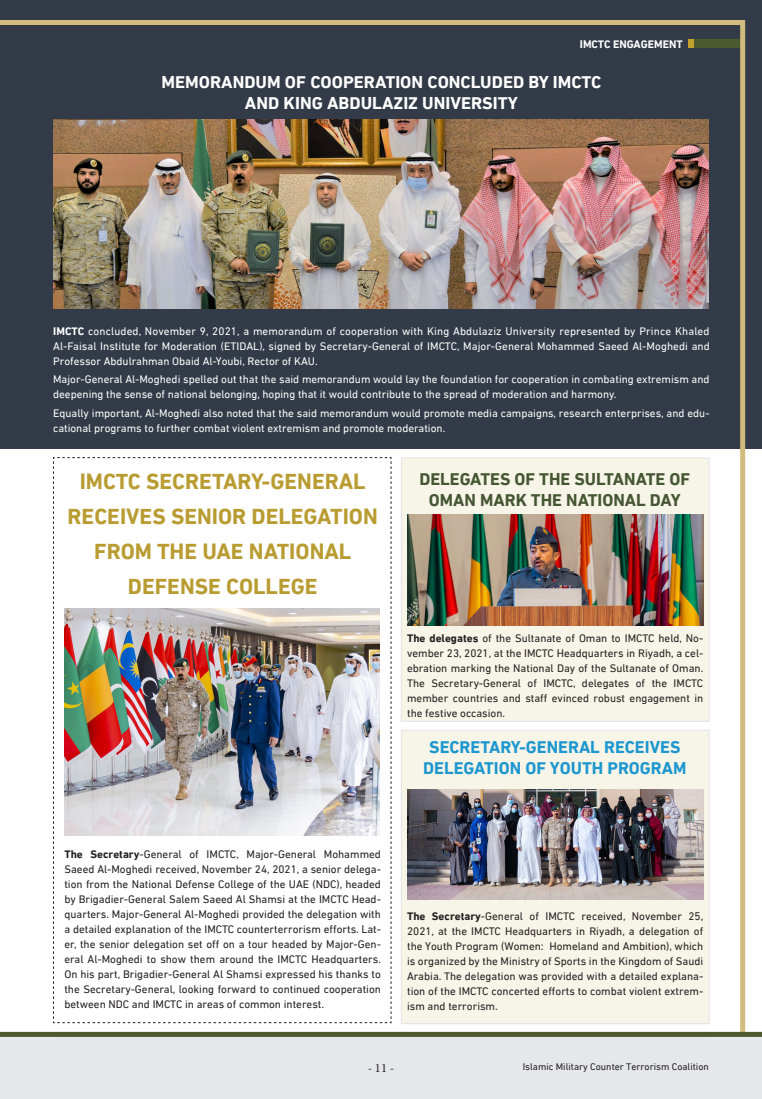
<style>
.page{position:relative;width:762px;height:1099px;background:#fff}
.page>*{position:absolute;margin:0;border:0;box-sizing:border-box;transform-origin:0 0}
.t1{font:700 22.5px/35px "DIN Next LT Arabic";color:#b99c31;text-align:center}
.t2{font:700 17.5px/21px "DIN Next LT Arabic";color:#fff;text-align:center}
.t3{font:700 17.5px/21px "DIN Next LT Arabic";color:#1c97cf;text-align:center}
.t4{font:700 17.5px/21px "DIN Next LT Arabic";color:#445632;text-align:center}
.t5{font:12.5px "Minion Pro";color:#231f20}
.BodyEn{font:11.25px/15px "DIN Next LT Arabic";color:#231f20;text-align:justify}
.BodyFr{font:11.25px/15px "DIN Next LTW23";color:#fff}
.SectionTitle{font:700 11.25px "DIN Next LT Arabic";color:#fff}
.t6{font:9.88px "DIN Next LT Arabic";color:#231f20}
.s1{font-weight:700}
</style>
<div class="page">
<div style="left:0;top:0;width:762px;height:448px;background:#323b47"></div>
<img style="left:0;top:20px;width:745px;height:1011px">
<div style="left:0;top:1035px;width:762px;height:63px;background:#e6e7e9"></div>
<div style="left:0;top:1031px;width:762px;height:5px;background:#4d5a30"></div>
<img style="left:53px;top:120px;width:656px;height:188px">
<p class="SectionTitle" style="left:580px;top:37px;width:104px">IMCTC ENGAGEMENT</p>
<p class="t2" style="left:161px;top:72px;width:441px">MEMORANDUM OF COOPERATION CONCLUDED BY IMCTC<br>AND KING ABDULAZIZ UNIVERSITY</p>
<p class="BodyFr" style="left:53px;top:323px;width:658px;text-align:justify"><span class="s1">IMCTC</span> concluded, November 9, 2021, a memorandum of cooperation with King Abdulaziz University represented by Prince Khaled Al-Faisal Institute for Moderation (ETIDAL), signed by Secretary-General of IMCTC, Major-General Mohammed Saeed Al-Moghedi and Professor Abdulrahman Obaid Al-Youbi, Rector of KAU.</p>
<p class="BodyFr" style="left:53px;top:372px;width:658px">Major-General Al-Moghedi spelled out that the said memorandum would lay the foundation for cooperation in combating extremism and deepening the sense of national belonging, hoping that it would contribute to the spread of moderation and harmony.</p>
<p class="BodyFr" style="left:53px;top:405px;width:658px">Equally important, Al-Moghedi also noted that the said memorandum would promote media campaigns, research enterprises, and edu&shy;cational programs to further combat violent extremism and promote moderation.</p>
<p class="t1" style="left:68px;top:464px;width:312px">IMCTC SECRETARY-GENERAL<br>RECEIVES SENIOR DELEGATION<br>FROM THE UAE NATIONAL<br>DEFENSE COLLEGE</p>
<p class="t4" style="left:419px;top:469px;width:272px">DELEGATES OF THE SULTANATE OF<br>OMAN MARK THE NATIONAL DAY</p>
<p class="BodyEn" style="left:407px;top:630px;width:298px"><span class="s1">The delegates</span> of the Sultanate of Oman to IMCTC held, No&shy;vember 23, 2021, at the IMCTC Headquarters in Riyadh, a cel&shy;ebration marking the National Day of the Sultanate of Oman.<br>The Secretary-General of IMCTC, delegates of the IMCTC member countries and staff evinced robust engagement in the festive occasion.</p>
<p class="t3" style="left:423px;top:736px;width:265px">SECRETARY-GENERAL RECEIVES<br>DELEGATION OF YOUTH PROGRAM</p>
<p class="BodyEn" style="left:64px;top:846px;width:318px"><span class="s1">The Secretary</span>-General of IMCTC, Major-General Mohammed Saeed Al-Moghedi received, November 24, 2021, a senior delega&shy;tion from the National Defense College of the UAE (NDC), headed by Brigadier-General Salem Saeed Al Shamsi at the IMCTC Head&shy;quarters. Major-General Al-Moghedi provided the delegation with a detailed explanation of the IMCTC counterterrorism efforts. Lat&shy;er, the senior delegation set off on a tour headed by Major-Gen&shy;eral Al-Moghedi to show them around the IMCTC Headquarters.<br>On his part, Brigadier-General Al Shamsi expressed his thanks to the Secretary-General, looking forward to continued cooperation between NDC and IMCTC in areas of common interest.</p>
<p class="BodyEn" style="left:407px;top:909px;width:298px"><span class="s1">The Secretary</span>-General of IMCTC received, November 25, 2021, at the IMCTC Headquarters in Riyadh, a delegation of the Youth Program (Women: Homeland and Ambition), which is organized by the Ministry of Sports in the Kingdom of Saudi Arabia. The delegation was provided with a detailed explana&shy;tion of the IMCTC concerted efforts to combat violent extrem&shy;ism and terrorism.</p>
<p class="t5" style="left:368px;top:1059px;width:28px">- 11 -</p>
<p class="t6" style="left:523px;top:1060px;width:188px">Islamic Military Counter Terrorism Coalition</p>
</div>
